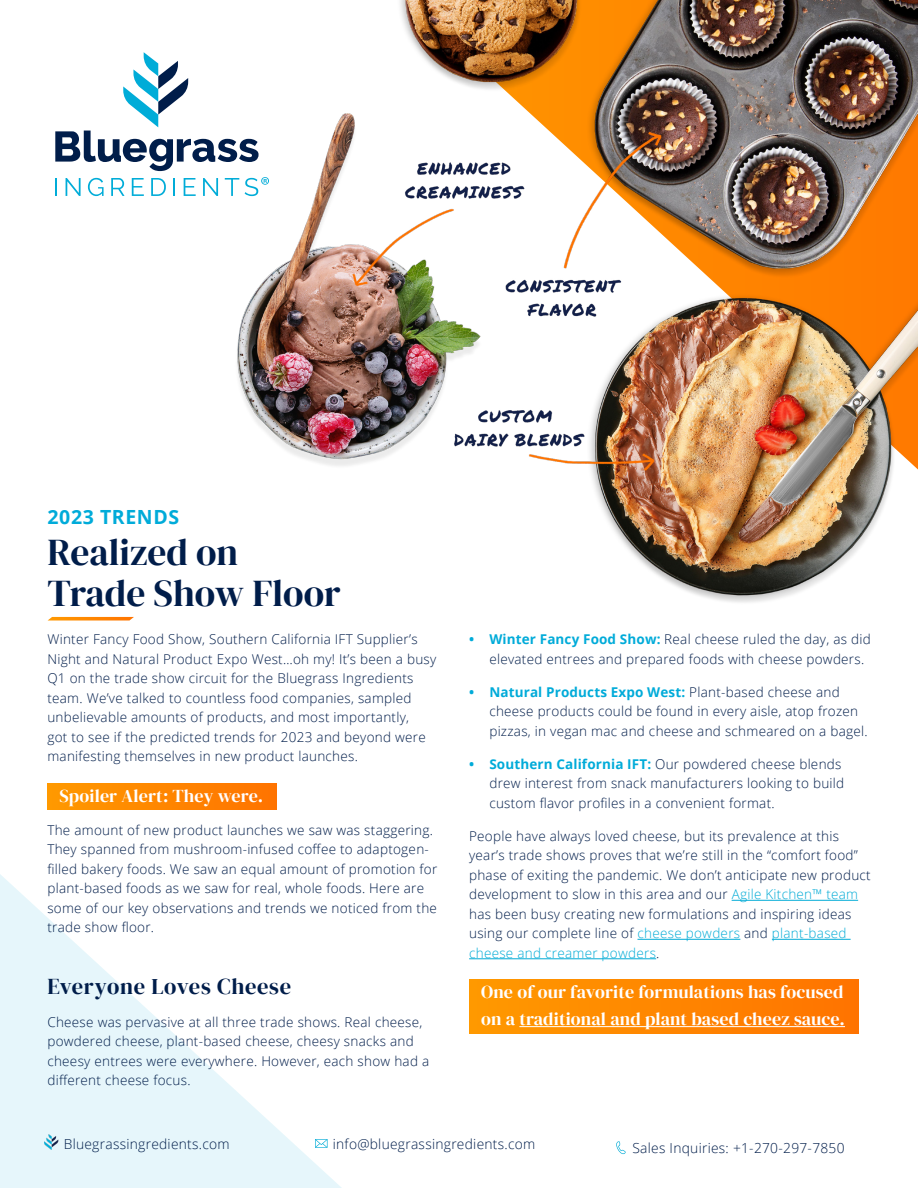
<style>
.page{position:relative;width:918px;height:1188px;background:#fff}
.page>*{position:absolute;margin:0;border:0;box-sizing:border-box;transform-origin:0 0}
.t1{font:37.5px/40.2px "DM Serif Display";color:#001d4a}
.t2{font:22.5px "DM Serif Display";letter-spacing:.03em;color:#001d4a}
.t3{font:700 19.5px "Open Sans";letter-spacing:.03em;color:#00abd9}
.t4{font:18px/27px "DM Serif Display";letter-spacing:.01em;color:#fff}
.t5{font:300 13.8px "Open Sans";letter-spacing:.02em;color:#001d4a}
.t6{font:300 13.5px/19.5px "Open Sans";letter-spacing:.02em;color:#001d4a}
.s1{font-weight:700;color:#00abd9}
.s2{color:#00abd6}
</style>
<div class="page">
<svg style="left:0;top:874px;width:342px;height:314px"></svg>
<img style="left:45px;top:1135px;width:14px;height:15px">
<svg style="left:315px;top:1139px;width:13px;height:9px"></svg>
<svg style="left:616px;top:1141px;width:10px;height:13px"></svg>
<div style="left:47px;top:783px;width:229px;height:27px;background:linear-gradient(to right,#f90,#ff7300)"></div>
<svg style="left:48px;top:617px;width:86px;height:4px"></svg>
<svg style="left:55px;top:178px;width:2px;height:18px"></svg>
<svg style="left:66px;top:178px;width:15px;height:18px"></svg>
<svg style="left:88px;top:178px;width:16px;height:18px"></svg>
<svg style="left:111px;top:178px;width:14px;height:18px"></svg>
<svg style="left:132px;top:178px;width:12px;height:18px"></svg>
<svg style="left:151px;top:178px;width:15px;height:18px"></svg>
<svg style="left:173px;top:178px;width:2px;height:18px"></svg>
<svg style="left:184px;top:178px;width:12px;height:18px"></svg>
<svg style="left:55px;top:52px;width:144px;height:119px"></svg>
<hr style="left:732px;top:900px;width:126px;height:1px;background:#00abd6">
<hr style="left:638px;top:939px;width:102px;height:1px;background:#00abd6">
<hr style="left:772px;top:939px;width:79px;height:1px;background:#00abd6">
<hr style="left:469px;top:958px;width:187px;height:1px;background:#00abd6">
<div style="left:469px;top:980px;width:389px;height:53px;background:linear-gradient(to right,#f90,#ff7300)"></div>
<hr style="left:519px;top:1026px;width:326px;height:1px;background:#fff">
<img style="left:199px;top:0;width:719px;height:603px">
<h3 class="t3" style="left:48px;top:503px;width:133px">2023 TRENDS</h3>
<h1 class="t1" style="left:48px;top:533px;width:295px">Realized on<br>Trade Show Floor</h1>
<p class="t6" style="left:47px;top:629px;width:390px">Winter Fancy Food Show, Southern California IFT Supplier’s Night and Natural Product Expo West…oh my! It’s been a busy Q1 on the trade show circuit for the Bluegrass Ingredients team. We’ve talked to countless food companies, sampled unbelievable amounts of products, and most importantly,<br>got to see if the predicted trends for 2023 and beyond were manifesting themselves in new product launches.</p>
<h3 class="t4" style="left:59px;top:782px;width:205px">Spoiler Alert: They were.</h3>
<p class="t6" style="left:47px;top:820px;width:391px">The amount of new product launches we saw was staggering.<br>They spanned from mushroom-infused coffee to adaptogen&shy;filled bakery foods. We saw an equal amount of promotion for plant-based foods as we saw for real, whole foods. Here are some of our key observations and trends we noticed from the trade show floor.</p>
<h2 class="t2" style="left:47px;top:973px;width:245px">Everyone Loves Cheese</h2>
<p class="t6" style="left:47px;top:1012px;width:383px">Cheese was pervasive at all three trade shows. Real cheese, powdered cheese, plant-based cheese, cheesy snacks and cheesy entrees were everywhere. However, each show had a different cheese focus.</p>
<p class="t6" style="left:489px;top:629px;width:383px;text-indent:-20px"><span class="s1">• Winter Fancy Food Show:</span> Real cheese ruled the day, as did elevated entrees and prepared foods with cheese powders.</p>
<p class="t6" style="left:489px;top:682px;width:380px;text-indent:-20px"><span class="s1">• Natural Products Expo West:</span> Plant-based cheese and cheese products could be found in every aisle, atop frozen pizzas, in vegan mac and cheese and schmeared on a bagel.</p>
<p class="t6" style="left:489px;top:754px;width:356px;text-indent:-20px"><span class="s1">• Southern California IFT:</span> Our powdered cheese blends drew interest from snack manufacturers looking to build custom flavor profiles in a convenient format.</p>
<p class="t6" style="left:469px;top:826px;width:403px">People have always loved cheese, but its prevalence at this year’s trade shows proves that we’re still in the “comfort food” phase of exiting the pandemic. We don’t anticipate new product development to slow in this area and our <span class="s2">Agile Kitchen™ team </span>has been busy creating new formulations and inspiring ideas using our complete line of <span class="s2">cheese powders</span> and <span class="s2">plant-based cheese and creamer powders</span>.</p>
<h3 class="t4" style="left:481px;top:979px;width:365px">One of our favorite formulations has focused on a traditional and plant based cheez sauce.</h3>
<p class="t5" style="left:64px;top:1134px;width:168px">Bluegrassingredients.com</p>
<p class="t5" style="left:333px;top:1134px;width:204px">info@bluegrassingredients.com</p>
<p class="t5" style="left:632px;top:1138px;width:214px">Sales Inquiries: +1-270-297-7850</p>
</div>
